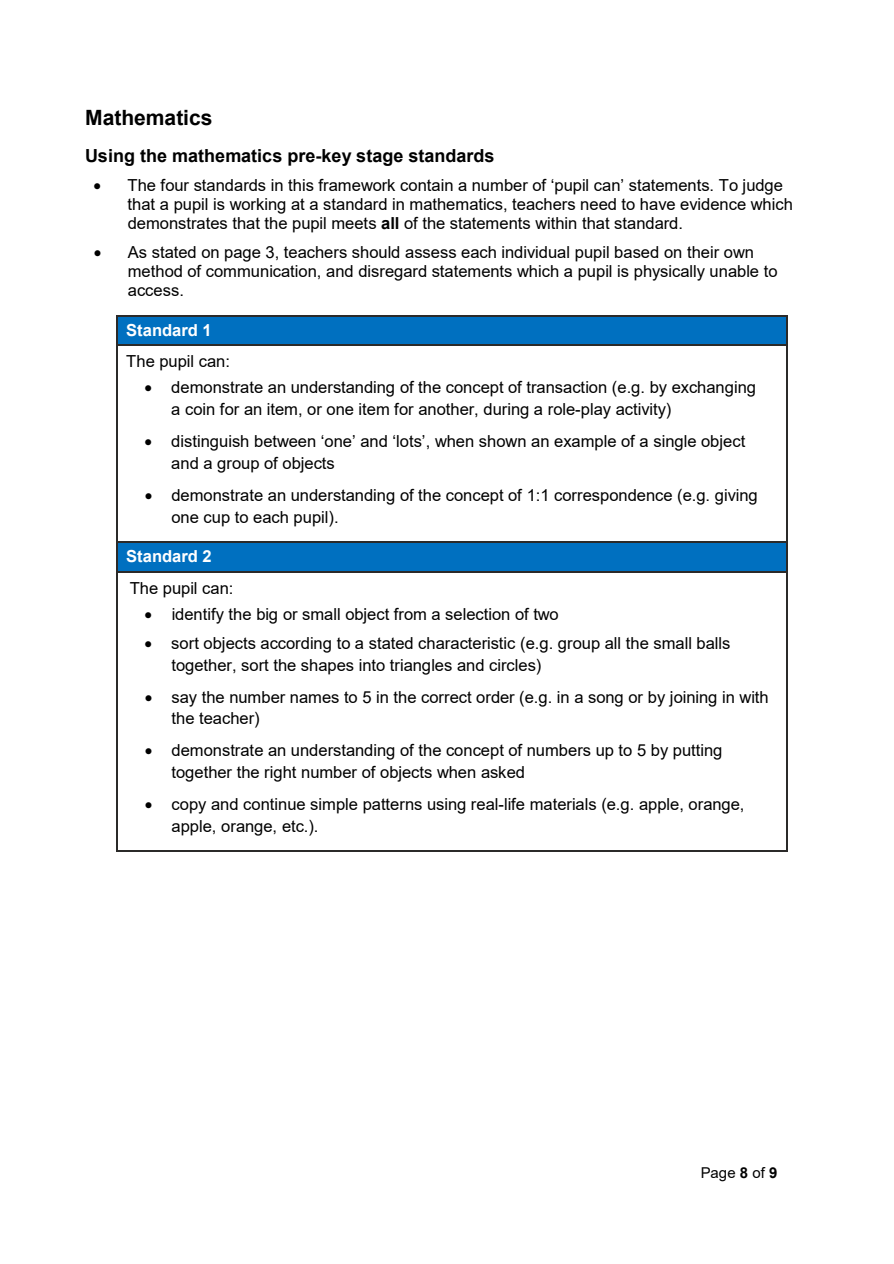
<style>
.page{position:relative;width:894px;height:1264px;background:#fff}
.page>*{position:absolute;margin:0;border:0;box-sizing:border-box;transform-origin:0 0}
.t1{font:700 21px "Arial";color:#000}
.t2{font:700 18px "Arial";color:#000}
.t3{font:16.5px/21.9px "Arial";color:#000}
.t4{font:700 16.5px "Arial";color:#fff}
.t5{font:15px "Arial";color:#000}
.s1{font-weight:700}
</style>
<div class="page">
<div style="left:118px;top:316px;width:668px;height:28px;background:#0070c0"></div>
<hr style="left:118px;top:315px;width:668px;height:1px;background:#2b2a29">
<hr style="left:116px;top:316px;width:2px;height:28px;background:#2b2a29">
<hr style="left:118px;top:344px;width:668px;height:2px;background:#2b2a29">
<svg style="left:786px;top:315px;width:1px;height:31px"></svg>
<hr style="left:116px;top:346px;width:2px;height:195px;background:#2b2a29">
<hr style="left:786px;top:346px;width:1px;height:195px;background:#2b2a29">
<div style="left:118px;top:542px;width:668px;height:28px;background:#0070c0"></div>
<hr style="left:118px;top:541px;width:668px;height:1px;background:#2b2a29">
<hr style="left:116px;top:542px;width:2px;height:28px;background:#2b2a29">
<hr style="left:118px;top:570px;width:668px;height:2px;background:#2b2a29">
<svg style="left:786px;top:541px;width:1px;height:31px"></svg>
<hr style="left:116px;top:572px;width:2px;height:278px;background:#2b2a29">
<hr style="left:118px;top:850px;width:668px;height:1px;background:#2b2a29">
<hr style="left:786px;top:572px;width:1px;height:278px;background:#2b2a29">
<h1 class="t1" style="left:85px;top:103px;width:129px">Mathematics</h1>
<p class="t2" style="left:85px;top:143px;width:411px">Using the mathematics pre-key stage standards</p>
<p class="t3" style="left:128px;top:176px;width:666px;line-height:18.8px;text-indent:-34px">• The four standards in this framework contain a number of ‘pupil can’ statements. To judge that a pupil is working at a standard in mathematics, teachers need to have evidence which demonstrates that the pupil meets <span class="s1">all</span> of the statements within that standard.</p>
<p class="t3" style="left:128px;top:243px;width:651px;line-height:19px;text-indent:-34px">• As stated on page 3, teachers should assess each individual pupil based on their own method of communication, and disregard statements which a pupil is physically unable to access.</p>
<p class="t4" style="left:126px;top:318px;width:87px">Standard 1</p>
<p class="t3" style="left:126px;top:350px;width:105px">The pupil can:</p>
<p class="t3" style="left:171px;top:376px;width:586px;text-indent:-27px">• demonstrate an understanding of the concept of transaction (e.g. by exchanging a coin for an item, or one item for another, during a role-play activity)</p>
<p class="t3" style="left:171px;top:430px;width:575px;text-indent:-27px">• distinguish between ‘one’ and ‘lots’, when shown an example of a single object and a group of objects</p>
<p class="t3" style="left:171px;top:484px;width:588px;text-indent:-27px">• demonstrate an understanding of the concept of 1:1 correspondence (e.g. giving one cup to each pupil).</p>
<p class="t4" style="left:126px;top:545px;width:87px">Standard 2</p>
<p class="t3" style="left:130px;top:576px;width:105px">The pupil can:</p>
<p class="t3" style="left:145px;top:603px;width:415px">• identify the big or small object from a selection of two</p>
<p class="t3" style="left:171px;top:632px;width:560px;text-indent:-27px">• sort objects according to a stated characteristic (e.g. group all the small balls together, sort the shapes into triangles and circles)</p>
<p class="t3" style="left:171px;top:685px;width:598px;text-indent:-27px">• say the number names to 5 in the correct order (e.g. in a song or by joining in with the teacher)</p>
<p class="t3" style="left:171px;top:739px;width:552px;text-indent:-27px">• demonstrate an understanding of the concept of numbers up to 5 by putting together the right number of objects when asked</p>
<p class="t3" style="left:171px;top:793px;width:574px;text-indent:-27px">• copy and continue simple patterns using real-life materials (e.g. apple, orange, apple, orange, etc.).</p>
<p class="t5" style="left:700px;top:1162px;width:78px">Page <span class="s1">8</span> of <span class="s1">9</span></p>
</div>
